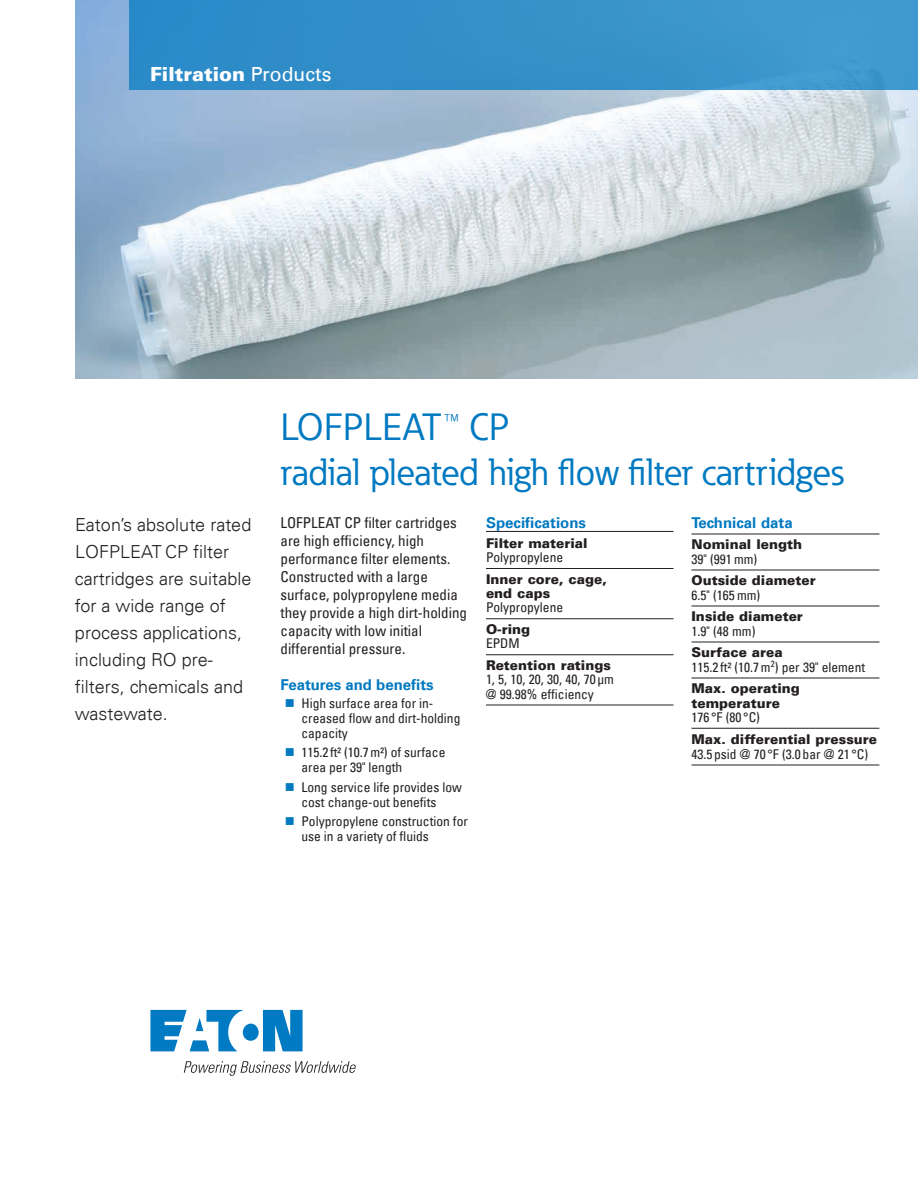
<style>
.page{position:relative;width:918px;height:1188px;background:#fff}
.page>*{position:absolute;margin:0;border:0;box-sizing:border-box;transform-origin:0 0}
.t1{font:37.5px/45px "Eaton";color:#0079c1}
.t2{font:900 19.5px "Univers LT";color:#fff}
.t3{font:300 18px/27px "Univers LT";color:#231f20}
.t4{font:condensed 15px/18px "Univers LT";color:#231f20}
.t5{font:700 15px "Univers LT";color:#0079c1}
.t6{font:condensed 13.5px/15px "Univers LT";color:#231f20}
.t7{font:900 13.5px/14.2px "Univers LT";color:#231f20}
.s1{font-weight:400}
.s2{font-weight:900;font-stretch:normal}
</style>
<div class="page">
<svg style="left:150px;top:1010px;width:153px;height:41px"></svg>
<svg style="left:184px;top:1061px;width:172px;height:15px"></svg>
<img style="left:75px;top:0;width:843px;height:378px">
<hr style="left:486px;top:531px;width:188px;height:1px;background:#231f20">
<hr style="left:486px;top:568px;width:188px;height:1px;background:#231f20">
<hr style="left:486px;top:618px;width:188px;height:1px;background:#231f20">
<hr style="left:486px;top:654px;width:188px;height:1px;background:#231f20">
<hr style="left:486px;top:705px;width:188px;height:1px;background:#231f20">
<hr style="left:692px;top:534px;width:187px;height:1px;background:#231f20">
<hr style="left:692px;top:570px;width:187px;height:1px;background:#231f20">
<hr style="left:692px;top:606px;width:187px;height:1px;background:#231f20">
<hr style="left:692px;top:642px;width:187px;height:1px;background:#231f20">
<hr style="left:692px;top:678px;width:187px;height:1px;background:#231f20">
<hr style="left:692px;top:728px;width:187px;height:1px;background:#231f20">
<hr style="left:692px;top:765px;width:187px;height:1px;background:#231f20">
<div style="left:129px;top:0;width:789px;height:90px;background:linear-gradient(to right,#2988c6,#429acf)"></div>
<h2 class="t2" style="left:150px;top:62px;width:183px">Filtration <span class="s1">Products</span></h2>
<h3 class="t3" style="left:75px;top:511px;width:178px">Eaton’s absolute rated<br>LOFPLEAT CP filter cartridges are suitable for a wide range of process applications, including RO pre&shy;filters, chemicals and wastewate.</h3>
<h1 class="t1" style="left:280px;top:404px;width:565px">LOFPLEAT™ CP<br>radial pleated high flow filter cartridges</h1>
<p class="t4" style="left:280px;top:513px;width:188px">LOFPLEAT CP filter cartridges are high efficiency, high performance filter elements.<br>Constructed with a large surface, polypropylene media they provide a high dirt-holding capacity with low initial differential pressure.</p>
<p class="t5" style="left:280px;top:676px;width:155px">Features and benefits</p>
<p class="t6" style="left:301px;top:695px;width:160px">High surface area for in&shy;creased flow and dirt-holding capacity</p>
<p class="t6" style="left:301px;top:745px;width:146px">115.2 ft² (10.7m²) of surface area per 39" length</p>
<p class="t6" style="left:301px;top:779px;width:162px">Long service life provides low cost change-out benefits</p>
<p class="t6" style="left:301px;top:814px;width:168px">Polypropylene construction for use in a variety of fluids</p>
<p class="t5" style="left:486px;top:514px;width:102px">Specifications</p>
<p class="t7" style="left:486px;top:536px;width:103px">Filter material</p>
<p class="t6" style="left:486px;top:550px;width:79px">Polypropylene</p>
<p class="t7" style="left:486px;top:572px;width:122px">Inner core, cage, end caps</p>
<p class="t6" style="left:486px;top:600px;width:79px">Polypropylene</p>
<p class="t7" style="left:486px;top:622px;width:46px">O-ring</p>
<p class="t6" style="left:486px;top:636px;width:35px">EPDM</p>
<p class="t7" style="left:486px;top:658px;width:126px">Retention ratings</p>
<p class="t6" style="left:486px;top:672px;width:129px;line-height:14.2px">1, 5, 10, 20, 30, 40, 70 µm @ 99.98% efficiency</p>
<p class="t5" style="left:692px;top:514px;width:103px">Technical data</p>
<p class="t7" style="left:692px;top:537px;width:112px">Nominal length</p>
<p class="t6" style="left:692px;top:551px;width:67px">39" (991 m)</p>
<p class="t7" style="left:692px;top:573px;width:126px">Outside diameter</p>
<p class="t6" style="left:692px;top:587px;width:70px">6.5" (165 m)</p>
<p class="t7" style="left:692px;top:609px;width:113px">Inside diameter</p>
<p class="t6" style="left:692px;top:623px;width:65px">1.9" (48 mm)</p>
<p class="t6" style="left:692px;top:645px;width:175px;line-height:14.2px"><span class="s2">Surface area<br></span>115.2 ft² (10.7m<sup>2</sup>) per 39" element</p>
<p class="t7" style="left:691px;top:681px;width:110px">Max. operating temperature</p>
<p class="t6" style="left:691px;top:709px;width:70px">176 °F (80 °C)</p>
<p class="t7" style="left:691px;top:732px;width:187px">Max. differential pressure</p>
<p class="t6" style="left:691px;top:746px;width:178px">43.5psid @ 70 °F (3.0bar @ 21 °C)</p>
</div>
